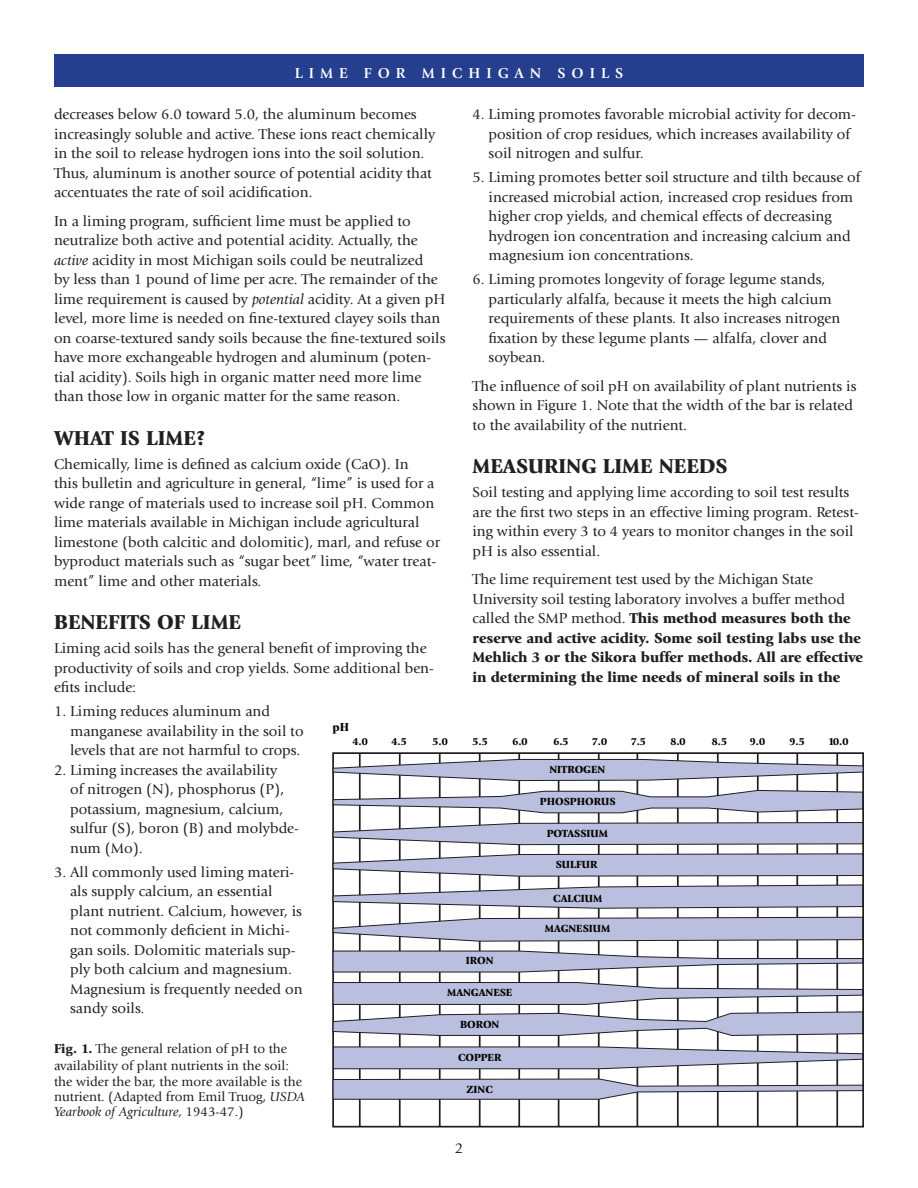
<style>
.page{position:relative;width:918px;height:1188px;background:#fff}
.page>*{position:absolute;margin:0;border:0;box-sizing:border-box;transform-origin:0 0}
.t1{font:900 21px "Giovanni";color:#231f20}
.t2{font:15px/19.5px "Giovanni";color:#231f20}
.t3{font:900 15px/19.5px "Giovanni";letter-spacing:-.005em;color:#231f20}
.t4{font:700 15px "Giovanni";letter-spacing:.4em;color:#fff}
.t5{font:13.5px/16.5px "Giovanni";color:#231f20}
.t6{font:900 12px "Giovanni";color:#040503}
.t7{font:900 10.8px "Giovanni";color:#040503}
.s1{font-style:italic}
.s2{font-weight:400}
.s3{font-weight:900}
</style>
<div class="page">
<div style="left:54px;top:54px;width:810px;height:32px;background:#253f8e"></div>
<svg style="left:332px;top:752px;width:532px;height:376px"></svg>
<svg style="left:332px;top:884px;width:532px;height:24px"></svg>
<svg style="left:332px;top:759px;width:532px;height:22px"></svg>
<svg style="left:332px;top:790px;width:532px;height:24px"></svg>
<svg style="left:332px;top:822px;width:532px;height:23px;background:#b5b8d0"></svg>
<svg style="left:332px;top:853px;width:532px;height:23px;background:#b6b9d2"></svg>
<svg style="left:332px;top:916px;width:532px;height:26px;background:#b9bbd3"></svg>
<svg style="left:332px;top:950px;width:532px;height:23px"></svg>
<svg style="left:332px;top:982px;width:532px;height:23px"></svg>
<svg style="left:332px;top:1011px;width:532px;height:25px"></svg>
<svg style="left:333px;top:1046px;width:531px;height:24px"></svg>
<svg style="left:332px;top:1078px;width:532px;height:22px"></svg>
<p class="t4" style="left:295px;top:64px;width:330px">LIME FOR MICHIGAN SOILS</p>
<p class="t2" style="left:54px;top:105px;width:383px">decreases below 6.0 toward 5.0, the aluminum becomes increasingly soluble and active. These ions react chemically in the soil to release hydrogen ions into the soil solution.<br>Thus, aluminum is another source of potential acidity that accentuates the rate of soil acidification.</p>
<p class="t2" style="left:54px;top:211px;width:393px">In a liming program, sufficient lime must be applied to neutralize both active and potential acidity. Actually, the <span class="s1">active</span> acidity in most Michigan soils could be neutralized<br>by less than 1 pound of lime per acre. The remainder of the lime requirement is caused by <span class="s1">potential</span> acidity. At a given pH level, more lime is needed on fine-textured clayey soils than on coarse-textured sandy soils because the fine-textured soils have more exchangeable hydrogen and aluminum (poten&shy;tial acidity). Soils high in organic matter need more lime than those low in organic matter for the same reason.</p>
<h1 class="t1" style="left:54px;top:425px;width:153px">WHAT IS LIME?</h1>
<p class="t2" style="left:54px;top:454px;width:388px">Chemically, lime is defined as calcium oxide (CaO). In<br>this bulletin and agriculture in general, “lime” is used for a wide range of materials used to increase soil pH. Common lime materials available in Michigan include agricultural limestone (both calcitic and dolomitic), marl, and refuse or byproduct materials such as “sugar beet” lime, “water treat&shy;ment” lime and other materials.</p>
<h1 class="t1" style="left:54px;top:610px;width:189px">BENEFITS OF LIME</h1>
<p class="t2" style="left:54px;top:639px;width:381px">Liming acid soils has the general benefit of improving the productivity of soils and crop yields. Some additional ben&shy;efits include:</p>
<p class="t2" style="left:70px;top:702px;width:235px;text-indent:-16px">1. Liming reduces aluminum and manganese availability in the soil to levels that are not harmful to crops.</p>
<p class="t2" style="left:70px;top:760px;width:230px;text-indent:-16px">2. Liming increases the availability<br>of nitrogen (N), phosphorus (P), potassium, magnesium, calcium, sulfur (S), boron (B) and molybde&shy;num (Mo).</p>
<p class="t2" style="left:70px;top:862px;width:234px;text-indent:-16px">3. All commonly used liming materi&shy;als supply calcium, an essential plant nutrient. Calcium, however, is not commonly deficient in Michi&shy;gan soils. Dolomitic materials sup&shy;ply both calcium and magnesium.<br>Magnesium is frequently needed on sandy soils.</p>
<p class="t2" style="left:489px;top:105px;width:369px;text-indent:-16px">4. Liming promotes favorable microbial activity for decom&shy;position of crop residues, which increases availability of soil nitrogen and sulfur.</p>
<p class="t2" style="left:489px;top:168px;width:373px;text-indent:-16px">5. Liming promotes better soil structure and tilth because of increased microbial action, increased crop residues from higher crop yields, and chemical effects of decreasing hydrogen ion concentration and increasing calcium and magnesium ion concentrations.</p>
<p class="t2" style="left:489px;top:270px;width:353px;text-indent:-16px">6. Liming promotes longevity of forage legume stands, particularly alfalfa, because it meets the high calcium requirements of these plants. It also increases nitrogen fixation by these legume plants — alfalfa, clover and soybean.</p>
<p class="t2" style="left:472px;top:376px;width:386px">The influence of soil pH on availability of plant nutrients is shown in Figure 1. Note that the width of the bar is related to the availability of the nutrient.</p>
<h1 class="t1" style="left:472px;top:454px;width:257px">MEASURING LIME NEEDS</h1>
<p class="t2" style="left:472px;top:483px;width:388px">Soil testing and applying lime according to soil test results are the first two steps in an effective liming program. Retest&shy;ing within every 3 to 4 years to monitor changes in the soil pH is also essential.</p>
<p class="t3" style="left:472px;top:569px;width:392px"><span class="s2">The lime requirement test used by the Michigan State University soil testing laboratory involves a buffer method called the SMP method.</span> This method measures both the reserve and active acidity. Some soil testing labs use the Mehlich 3 or the Sikora buffer methods. All are effective in determining the lime needs of mineral soils in the</p>
<p class="t6" style="left:332px;top:720px;width:18px">pH</p>
<p class="t7" style="left:353px;top:735px;width:17px">4.0</p>
<p class="t7" style="left:391px;top:735px;width:17px">4.5</p>
<p class="t7" style="left:432px;top:735px;width:17px">5.0</p>
<p class="t7" style="left:473px;top:735px;width:17px">5.5</p>
<p class="t7" style="left:512px;top:735px;width:17px">6.0</p>
<p class="t7" style="left:553px;top:735px;width:17px">6.5</p>
<p class="t7" style="left:592px;top:735px;width:17px">7.0</p>
<p class="t7" style="left:631px;top:735px;width:17px">7.5</p>
<p class="t7" style="left:670px;top:735px;width:17px">8.0</p>
<p class="t7" style="left:712px;top:735px;width:17px">8.5</p>
<p class="t7" style="left:750px;top:735px;width:17px">9.0</p>
<p class="t7" style="left:790px;top:735px;width:17px">9.5</p>
<p class="t7" style="left:828px;top:735px;width:22px">10.0</p>
<p class="t7" style="left:549px;top:763px;width:57px">NITROGEN</p>
<p class="t7" style="left:540px;top:795px;width:77px">PHOSPHORUS</p>
<p class="t7" style="left:547px;top:827px;width:63px">POTASSIUM</p>
<p class="t7" style="left:556px;top:858px;width:43px">SULFUR</p>
<p class="t7" style="left:553px;top:892px;width:50px">CALCIUM</p>
<p class="t7" style="left:545px;top:922px;width:67px">MAGNESIUM</p>
<p class="t7" style="left:466px;top:954px;width:29px">IRON</p>
<p class="t7" style="left:447px;top:986px;width:67px">MANGANESE</p>
<p class="t7" style="left:460px;top:1018px;width:41px">BORON</p>
<p class="t7" style="left:458px;top:1051px;width:45px">COPPER</p>
<p class="t7" style="left:467px;top:1083px;width:28px">ZINC</p>
<p class="t5" style="left:54px;top:1041px;width:249px"><span class="s3">Fig. 1.</span> The general relation of pH to the availability of plant nutrients in the soil: the wider the bar, the more available is the</p>
<p class="t5" style="left:54px;top:1090px;width:253px;line-height:15px">nutrient. (Adapted from Emil Truog, <span class="s1">USDA<br>Yearbook of Agriculture</span>, 1943-47.)</p>
<p class="t2" style="left:455px;top:1139px;width:10px">2</p>
</div>
